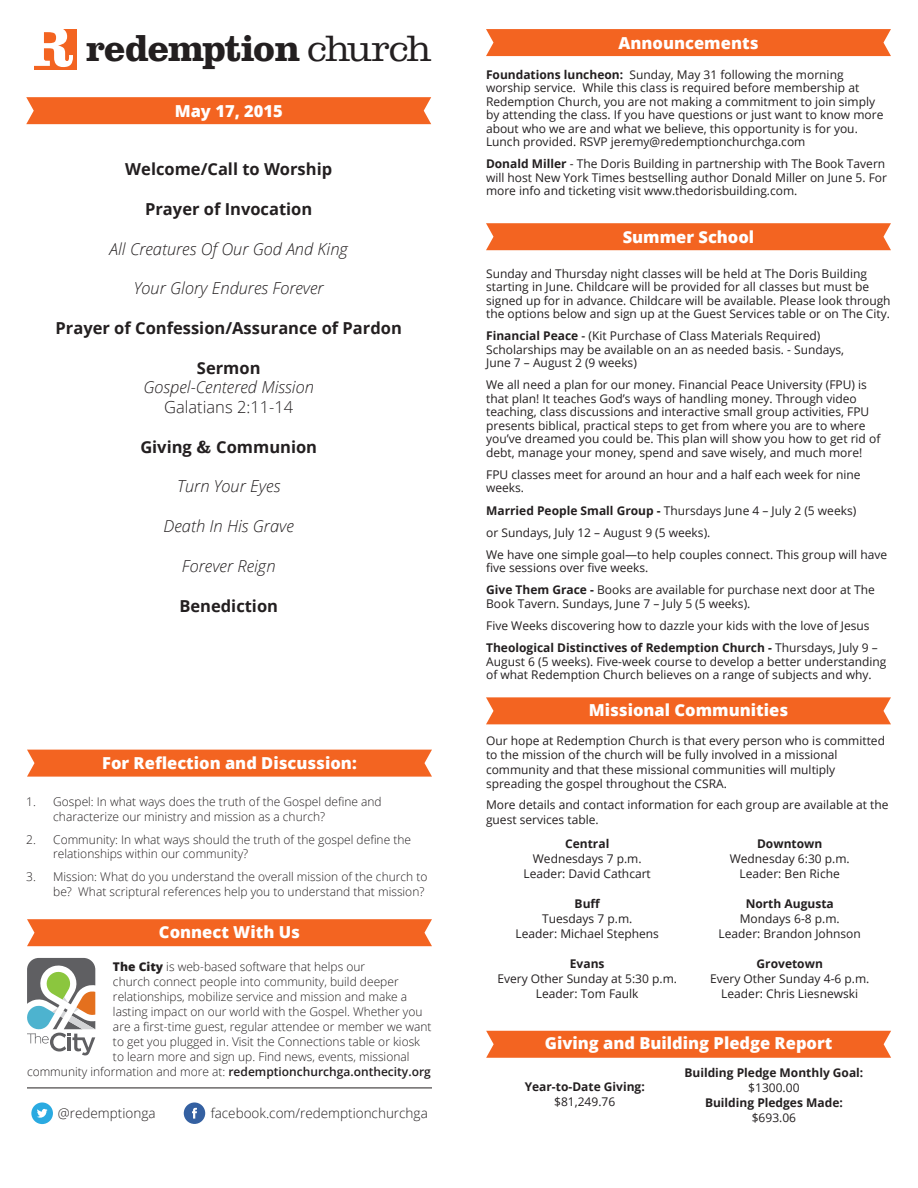
<style>
.page{position:relative;width:918px;height:1188px;background:#fff}
.page>*{position:absolute;margin:0;border:0;box-sizing:border-box;transform-origin:0 0}
.t1{font:700 38.1px "Clarendon";letter-spacing:-.025em;color:#231f20}
.t2{font:italic 300 16.5px/19.5px "Open Sans";color:#231f20;text-align:center}
.t3{font:800 16.5px "Open Sans";color:#fff}
.t4{font:700 16.5px "Open Sans";color:#231f20}
.t5{font:300 13.5px "Open Sans";color:#231f20}
.t6{font:12px/13.5px "Open Sans";color:#231f20}
.t7{font:300 12px/14.4px "Open Sans";color:#231f20}
.t8{font:700 12px "Open Sans";color:#231f20}
.t9{font:600 12px "Open Sans";color:#231f20}
.s1{font-weight:300}
.s2{font-weight:700;font-style:normal}
.s3{font-style:normal}
.s4{font-family:"Superclarendon"}
.s5{font-weight:800}
.s6{font-weight:700}
.s7{font-weight:600}
</style>
<div class="page">
<div style="left:34px;top:30px;width:42px;height:40px;background:#f36421"></div>
<svg style="left:34px;top:29px;width:39px;height:38px"></svg>
<div style="left:27px;top:750px;width:405px;height:27px;background:#f36421"></div>
<svg style="left:27px;top:958px;width:68px;height:97px"></svg>
<div style="left:27px;top:919px;width:405px;height:27px;background:#f36421"></div>
<svg style="left:32px;top:1102px;width:21px;height:22px"></svg>
<svg style="left:184px;top:1102px;width:21px;height:22px"></svg>
<div style="left:486px;top:697px;width:405px;height:27px;background:#f36421"></div>
<div style="left:486px;top:29px;width:405px;height:27px;background:#f36421"></div>
<div style="left:486px;top:223px;width:405px;height:27px;background:#f36421"></div>
<hr style="left:27px;top:1088px;width:405px;height:1px;background:#231f20">
<div style="left:26px;top:97px;width:405px;height:27px;background:#f36421"></div>
<div style="left:486px;top:1031px;width:405px;height:27px;background:#f36421"></div>
<p class="t1" style="left:86px;top:25px;width:347px">redemption <span class="s1">church</span></p>
<p class="t3" style="left:175px;top:98px;width:109px">May 17, 2015</p>
<p class="t4" style="left:125px;top:158px;width:208px">Welcome/Call to Worship</p>
<p class="t4" style="left:145px;top:197px;width:169px">Prayer of Invocation</p>
<p class="t2" style="left:110px;top:238px;width:240px">All Creatures Of Our God And King</p>
<p class="t2" style="left:134px;top:278px;width:191px">Your Glory Endures Forever</p>
<p class="t4" style="left:56px;top:317px;width:348px">Prayer of Confession/Assurance of Pardon</p>
<p class="t2" style="left:143px;top:358px;width:172px"><span class="s2">Sermon<br></span>Gospel-Centered Mission<br><span class="s3">Galatians 2:11-14</span></p>
<p class="t4" style="left:140px;top:435px;width:178px">Giving <span class="s4">&amp;</span> Communion</p>
<p class="t2" style="left:177px;top:476px;width:105px">Turn Your Eyes</p>
<p class="t2" style="left:164px;top:516px;width:132px">Death In His Grave</p>
<p class="t2" style="left:182px;top:556px;width:95px">Forever Reign</p>
<p class="t4" style="left:179px;top:594px;width:100px">Benediction</p>
<p class="t3" style="left:102px;top:751px;width:256px">For Reflection and Discussion:</p>
<p class="t7" style="left:53px;top:794px;width:330px;text-indent:-27px">1. Gospel: In what ways does the truth of the Gospel define and characterize our ministry and mission as a church?</p>
<p class="t7" style="left:53px;top:832px;width:359px;text-indent:-27px">2. Community: In what ways should the truth of the gospel define the relationships within our community?</p>
<p class="t7" style="left:26px;top:869px;width:403px;text-align:right">3. Mission: What do you understand the overall mission of the church to be? What scriptural references help you to understand that mission?</p>
<p class="t3" style="left:159px;top:919px;width:143px">Connect With Us</p>
<p class="t7" style="left:113px;top:960px;width:254px"><span class="s5">The City</span> is web-based software that helps our</p>
<p class="t7" style="left:113px;top:975px;width:287px">church connect people into community, build deeper</p>
<p class="t7" style="left:113px;top:990px;width:296px">relationships, mobilize service and mission and make a</p>
<p class="t7" style="left:113px;top:1005px;width:311px">lasting impact on our world with the Gospel. Whether you</p>
<p class="t7" style="left:113px;top:1020px;width:320px">are a first-time guest, regular attendee or member we want</p>
<p class="t7" style="left:113px;top:1035px;width:309px">to get you plugged in. Visit the Connections table or kiosk</p>
<p class="t7" style="left:113px;top:1050px;width:298px">to learn more and sign up. Find news, events, missional</p>
<p class="t9" style="left:27px;top:1064px;width:405px"><span class="s1">community information and more at:</span> redemptionchurchga.onthecity.org</p>
<p class="t5" style="left:58px;top:1104px;width:99px">@redemptionga</p>
<p class="t5" style="left:211px;top:1104px;width:219px">facebook.com/redemptionchurchga</p>
<p class="t3" style="left:619px;top:30px;width:141px">Announcements</p>
<p class="t6" style="left:486px;top:67px;width:399px"><span class="s6">Foundations luncheon:</span> Sunday, May 31 following the morning worship service. While this class is required before membership at Redemption Church, you are not making a commitment to join simply by attending the class. If you have questions or just want to know more about who we are and what we believe, this opportunity is for you.<br>Lunch provided. RSVP jeremy@redemptionchurchga.com</p>
<p class="t6" style="left:486px;top:157px;width:403px"><span class="s6">Donald Miller</span> - The Doris Building in partnership with The Book Tavern will host New York Times bestselling author Donald Miller on June 5. For more info and ticketing visit www.thedorisbuilding.com.</p>
<p class="t3" style="left:623px;top:224px;width:133px">Summer School</p>
<p class="t6" style="left:486px;top:266px;width:406px">Sunday and Thursday night classes will be held at The Doris Building starting in June. Childcare will be provided for all classes but must be signed up for in advance. Childcare will be available. Please look through the options below and sign up at the Guest Services table or on The City.</p>
<p class="t6" style="left:486px;top:329px;width:360px"><span class="s6">Financial Peace</span> <span class="s7">-</span> (Kit Purchase of Class Materials Required)<br>Scholarships may be available on an as needed basis. - Sundays,<br>June 7 – August 2 (9 weeks)</p>
<p class="t6" style="left:486px;top:378px;width:396px">We all need a plan for our money. Financial Peace University (FPU) is that plan! It teaches God’s ways of handling money. Through video teaching, class discussions and interactive small group activities, FPU presents biblical, practical steps to get from where you are to where you’ve dreamed you could be. This plan will show you how to get rid of debt, manage your money, spend and save wisely, and much more!</p>
<p class="t6" style="left:486px;top:468px;width:376px">FPU classes meet for around an hour and a half each week for nine weeks.</p>
<p class="t6" style="left:486px;top:503px;width:372px"><span class="s6">Married People Small Group -</span> Thursdays June 4 – July 2 (5 weeks)</p>
<p class="t6" style="left:486px;top:525px;width:226px">or Sundays, July 12 – August 9 (5 weeks).</p>
<p class="t6" style="left:486px;top:547px;width:403px">We have one simple goal—to help couples connect. This group will have five sessions over five weeks.</p>
<p class="t6" style="left:486px;top:583px;width:390px"><span class="s6">Give Them Grace -</span> Books are available for purchase next door at The<br>Book Tavern. Sundays, June 7 – July 5 (5 weeks).</p>
<p class="t6" style="left:486px;top:619px;width:385px">Five Weeks discovering how to dazzle your kids with the love of Jesus</p>
<p class="t6" style="left:486px;top:641px;width:402px"><span class="s6">Theological Distinctives of Redemption Church -</span> Thursdays, July 9 –<br>August 6 (5 weeks). Five-week course to develop a better understanding of what Redemption Church believes on a range of subjects and why.</p>
<p class="t3" style="left:589px;top:697px;width:201px">Missional Communities</p>
<p class="t6" style="left:486px;top:733px;width:401px;line-height:14.4px">Our hope at Redemption Church is that every person who is committed to the mission of the church will be fully involved in a missional community and that these missional communities will multiply spreading the gospel throughout the CSRA.</p>
<p class="t6" style="left:486px;top:798px;width:404px;line-height:14.4px">More details and contact information for each group are available at the guest services table.</p>
<p class="t8" style="left:565px;top:836px;width:46px">Central</p>
<p class="t6" style="left:533px;top:852px;width:110px">Wednesdays 7 p.m.</p>
<p class="t6" style="left:524px;top:867px;width:129px">Leader: David Cathcart</p>
<p class="t8" style="left:575px;top:896px;width:27px">Buff</p>
<p class="t6" style="left:542px;top:912px;width:92px">Tuesdays 7 p.m.</p>
<p class="t6" style="left:515px;top:927px;width:145px">Leader: Michael Stephens</p>
<p class="t6" style="left:497px;top:956px;width:181px;line-height:15px;text-align:center"><span class="s6">Evans<br></span>Every Other Sunday at 5:30 p.m.</p>
<p class="t6" style="left:536px;top:987px;width:104px">Leader: Tom Faulk</p>
<p class="t8" style="left:757px;top:836px;width:67px">Downtown</p>
<p class="t6" style="left:730px;top:852px;width:122px">Wednesday 6:30 p.m.</p>
<p class="t6" style="left:740px;top:867px;width:102px">Leader: Ben Riche</p>
<p class="t8" style="left:746px;top:896px;width:90px">North Augusta</p>
<p class="t6" style="left:740px;top:912px;width:101px">Mondays 6-8 p.m.</p>
<p class="t6" style="left:719px;top:927px;width:144px">Leader: Brandon Johnson</p>
<p class="t6" style="left:710px;top:956px;width:161px;line-height:15px;text-align:center"><span class="s6">Grovetown<br></span>Every Other Sunday 4-6 p.m.</p>
<p class="t6" style="left:721px;top:987px;width:138px">Leader: Chris Liesnewski</p>
<p class="t3" style="left:545px;top:1031px;width:289px">Giving and Building Pledge Report</p>
<p class="t8" style="left:525px;top:1078px;width:122px">Year-to-Date Giving:</p>
<p class="t6" style="left:554px;top:1094px;width:63px">$81,249.76</p>
<p class="t8" style="left:684px;top:1064px;width:180px">Building Pledge Monthly Goal:</p>
<p class="t6" style="left:748px;top:1081px;width:53px">$1300.00</p>
<p class="t8" style="left:705px;top:1094px;width:139px">Building Pledges Made:</p>
<p class="t6" style="left:752px;top:1111px;width:46px">$693.06</p>
</div>
